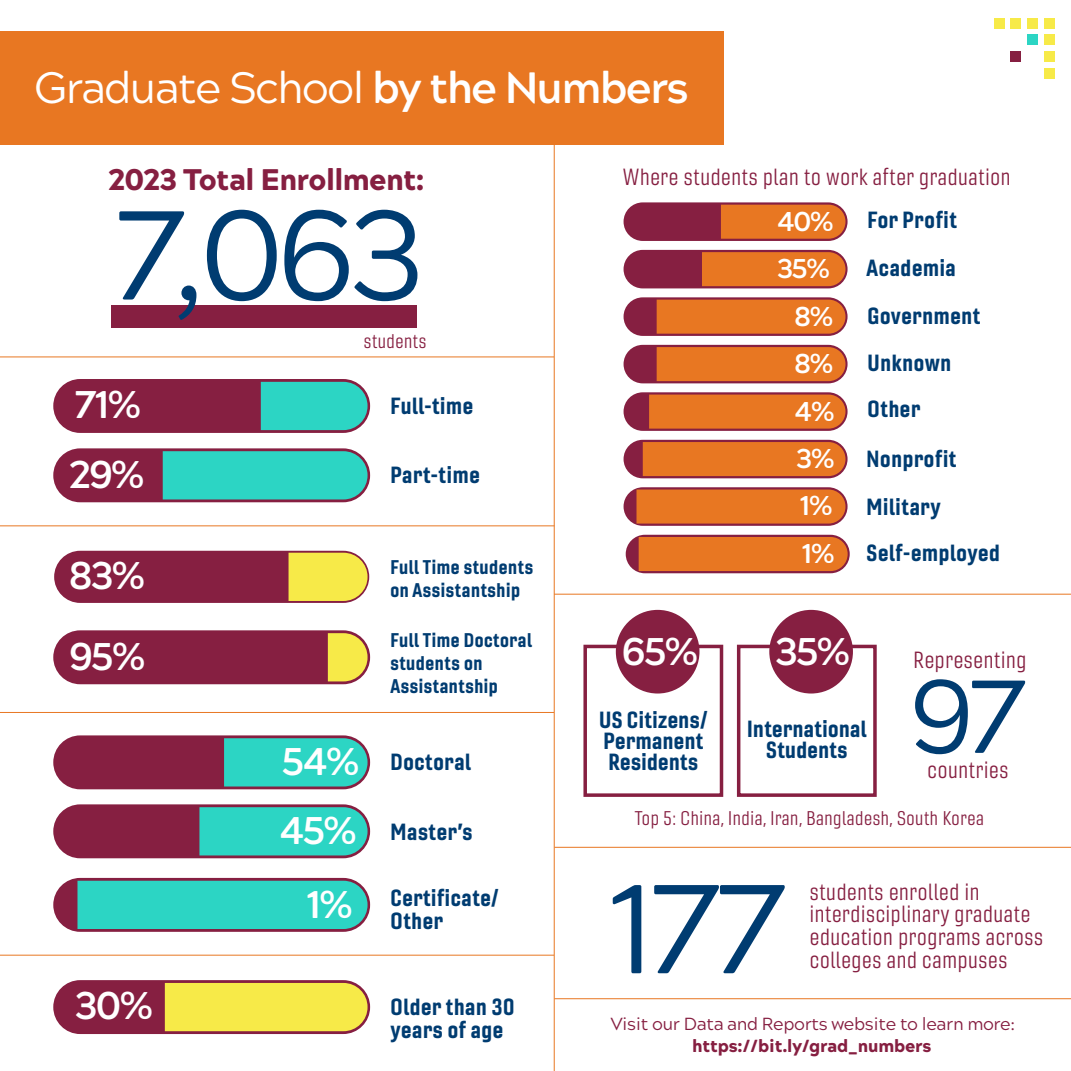
<style>
.page{position:relative;width:1071px;height:1071px;background:#fff}
.page>*{position:absolute;margin:0;border:0;box-sizing:border-box;transform-origin:0 0}
.t1{font:126px "Acherus Grotesque";letter-spacing:-.04em;color:#003c71}
.t2{font:103.25px "Acherus Grotesque";color:#003c71}
.t3{font:43.75px "Acherus Grotesque";letter-spacing:-.04em;color:#fff}
.t4{font:700 38.5px "Acherus Grotesque";letter-spacing:-.04em;color:#fff}
.t5{font:900 29.75px "Acherus Grotesque";letter-spacing:-.02em;color:#861f41}
.t6{font:700 27.12px "Acherus Grotesque";color:#fff}
.t7{font:22.75px/22.8px "Gineso Con Bol";letter-spacing:.03em;color:#003c71}
.t8{font:22.75px/22.8px "Gineso Con Boo";letter-spacing:.03em;color:#861f41}
.t9{font:19.25px/22.8px "Gineso Con Bol";letter-spacing:.03em;color:#003c71}
.t10{font:19.25px "Gineso Con Boo";letter-spacing:.03em;color:#861f41}
.t11{font:17.5px "Acherus Grotesque";letter-spacing:-.02em;color:#861f41}
.t12{font:900 17.5px "Acherus Grotesque";letter-spacing:-.01em;color:#861f41}
.s1{font-weight:700}
</style>
<div class="page">
<div style="left:54px;top:805px;width:315px;height:52px;background:#861f41;border-radius:26px"></div>
<div style="left:53px;top:804px;width:317px;height:54px;border:2px solid #861f41;border-radius:26px"></div>
<div style="left:199px;top:807px;width:169px;height:48px;background:#2cd5c4"></div>
<div style="left:54px;top:449px;width:315px;height:52px;background:#861f41;border-radius:26px"></div>
<div style="left:53px;top:448px;width:317px;height:54px;border:2px solid #861f41;border-radius:26px"></div>
<div style="left:163px;top:451px;width:205px;height:48px;background:#2cd5c4"></div>
<div style="left:0;top:32px;width:723px;height:113px;background:#e87722"></div>
<div style="left:112px;top:306px;width:305px;height:22px;background:#861f41"></div>
<div style="left:54px;top:380px;width:315px;height:52px;background:#861f41;border-radius:26px"></div>
<div style="left:53px;top:379px;width:317px;height:54px;border:2px solid #861f41;border-radius:26px"></div>
<div style="left:261px;top:382px;width:107px;height:48px;background:#2cd5c4"></div>
<div style="left:54px;top:736px;width:315px;height:52px;background:#861f41;border-radius:26px"></div>
<div style="left:53px;top:735px;width:317px;height:54px;border:2px solid #861f41;border-radius:26px"></div>
<svg style="left:224px;top:738px;width:144px;height:49px;background:#33cfc0"></svg>
<div style="left:54px;top:879px;width:315px;height:52px;background:#861f41;border-radius:26px"></div>
<div style="left:53px;top:878px;width:317px;height:54px;border:2px solid #861f41;border-radius:26px"></div>
<div style="left:77px;top:881px;width:291px;height:48px;background:#2cd5c4"></div>
<div style="left:54px;top:551px;width:315px;height:52px;background:#861f41;border-radius:26px"></div>
<svg style="left:289px;top:553px;width:79px;height:48px;background:#f4e54f"></svg>
<div style="left:54px;top:981px;width:315px;height:52px;background:#861f41;border-radius:26px"></div>
<div style="left:53px;top:980px;width:317px;height:54px;border:2px solid #861f41;border-radius:26px"></div>
<div style="left:165px;top:983px;width:203px;height:48px;background:#f7ea48"></div>
<hr style="left:0;top:357px;width:554px;height:1px;background:#e87722">
<hr style="left:0;top:712px;width:554px;height:1px;background:#e87722">
<hr style="left:0;top:955px;width:554px;height:1px;background:#e87722">
<hr style="left:0;top:526px;width:554px;height:1px;background:#e87722">
<div style="left:54px;top:631px;width:315px;height:52px;background:#861f41;border-radius:26px"></div>
<div style="left:53px;top:630px;width:317px;height:54px;border:2px solid #861f41;border-radius:26px"></div>
<svg style="left:328px;top:633px;width:40px;height:48px;background:#efdc53"></svg>
<hr style="left:554px;top:126px;width:1px;height:945px;background:#e87722">
<div style="left:624px;top:203px;width:223px;height:37px;background:#861f41;border-radius:18px"></div>
<div style="left:624px;top:202px;width:224px;height:39px;border:2px solid #861f41;border-radius:18px"></div>
<div style="left:721px;top:205px;width:124px;height:34px;background:#e87722"></div>
<div style="left:624px;top:251px;width:223px;height:37px;background:#861f41;border-radius:18px"></div>
<div style="left:624px;top:250px;width:224px;height:38px;border:2px solid #861f41;border-radius:18px"></div>
<div style="left:702px;top:252px;width:143px;height:34px;background:#e87722"></div>
<div style="left:624px;top:298px;width:223px;height:37px;background:#861f41;border-radius:18px"></div>
<div style="left:624px;top:297px;width:224px;height:39px;border:2px solid #861f41;border-radius:18px"></div>
<div style="left:657px;top:300px;width:188px;height:34px;background:#e87722"></div>
<div style="left:624px;top:346px;width:223px;height:37px;background:#861f41;border-radius:18px"></div>
<div style="left:624px;top:345px;width:224px;height:38px;border:2px solid #861f41;border-radius:18px"></div>
<div style="left:657px;top:347px;width:188px;height:34px;background:#e87722"></div>
<div style="left:624px;top:393px;width:223px;height:37px;background:#861f41;border-radius:18px"></div>
<div style="left:624px;top:392px;width:224px;height:39px;border:2px solid #861f41;border-radius:18px"></div>
<div style="left:649px;top:395px;width:196px;height:34px;background:#e87722"></div>
<div style="left:624px;top:441px;width:223px;height:36px;background:#861f41;border-radius:18px"></div>
<div style="left:624px;top:440px;width:224px;height:38px;border:2px solid #861f41;border-radius:18px"></div>
<div style="left:643px;top:442px;width:202px;height:34px;background:#e87722"></div>
<div style="left:624px;top:488px;width:223px;height:37px;background:#861f41;border-radius:18px"></div>
<div style="left:624px;top:487px;width:224px;height:39px;border:2px solid #861f41;border-radius:18px"></div>
<div style="left:637px;top:490px;width:208px;height:34px;background:#e87722"></div>
<div style="left:627px;top:536px;width:222px;height:36px;background:#861f41;border-radius:18px"></div>
<div style="left:626px;top:535px;width:224px;height:38px;border:2px solid #861f41;border-radius:18px"></div>
<div style="left:639px;top:537px;width:209px;height:34px;background:#e87722"></div>
<hr style="left:554px;top:594px;width:517px;height:1px;background:#e87722">
<div style="left:1044px;top:18px;width:11px;height:10px;background:#f7ea48"></div>
<div style="left:1027px;top:18px;width:11px;height:10px;background:#f7ea48"></div>
<div style="left:1011px;top:18px;width:10px;height:10px;background:#f7ea48"></div>
<div style="left:994px;top:18px;width:10px;height:10px;background:#f7ea48"></div>
<div style="left:1044px;top:35px;width:11px;height:10px;background:#f7ea48"></div>
<div style="left:1044px;top:51px;width:11px;height:11px;background:#f7ea48"></div>
<div style="left:1044px;top:68px;width:11px;height:11px;background:#f7ea48"></div>
<div style="left:1027px;top:35px;width:11px;height:10px;background:#2cd5c4"></div>
<div style="left:1011px;top:51px;width:10px;height:10px;background:#861f41"></div>
<div style="left:616px;top:610px;width:83px;height:84px;background:#861f41;border-radius:50%"></div>
<div style="left:583px;top:645px;width:140px;height:152px;border:4px solid #861f41"></div>
<div style="left:769px;top:610px;width:84px;height:84px;background:#861f41;border-radius:50%"></div>
<div style="left:737px;top:645px;width:140px;height:152px;border:4px solid #861f41"></div>
<hr style="left:554px;top:847px;width:517px;height:1px;background:#e87722">
<hr style="left:554px;top:998px;width:517px;height:1px;background:#e87722">
<p class="t3" style="left:34px;top:51px;width:656px">Graduate School <span class="s1">by the Numbers</span></p>
<p class="t5" style="left:109px;top:153px;width:317px">2023 Total Enrollment:</p>
<p class="t1" style="left:115px;top:149px;width:309px">7,063</p>
<p class="t4" style="left:75px;top:372px;width:68px">71%</p>
<p class="t4" style="left:69px;top:441px;width:77px">29%</p>
<p class="t4" style="left:69px;top:543px;width:77px">83%</p>
<p class="t10" style="left:364px;top:330px;width:64px">students</p>
<p class="t7" style="left:390px;top:394px;width:84px">Full-time</p>
<p class="t7" style="left:390px;top:463px;width:91px">Part-time</p>
<p class="t9" style="left:390px;top:555px;width:144px">Full Time students on Assistantship</p>
<p class="t4" style="left:69px;top:623px;width:78px">95%</p>
<p class="t9" style="left:390px;top:629px;width:143px">Full Time Doctoral students on</p>
<p class="t9" style="left:390px;top:674px;width:109px">Assistantship</p>
<p class="t4" style="left:282px;top:728px;width:79px">54%</p>
<p class="t4" style="left:279px;top:798px;width:79px">45%</p>
<p class="t7" style="left:390px;top:750px;width:82px">Doctoral</p>
<p class="t7" style="left:390px;top:820px;width:84px">Master’s</p>
<p class="t4" style="left:75px;top:973px;width:80px">30%</p>
<p class="t4" style="left:307px;top:871px;width:48px">1%</p>
<p class="t7" style="left:390px;top:886px;width:110px">Certificate/<br>Other</p>
<p class="t7" style="left:390px;top:995px;width:126px">Older than 30 years of age</p>
<p class="t8" style="left:623px;top:165px;width:389px">Where students plan to work after graduation</p>
<p class="t6" style="left:777px;top:198px;width:58px">40%</p>
<p class="t7" style="left:868px;top:209px;width:91px">For Profit</p>
<p class="t6" style="left:777px;top:245px;width:54px">35%</p>
<p class="t6" style="left:795px;top:293px;width:40px">8%</p>
<p class="t6" style="left:795px;top:340px;width:40px">8%</p>
<p class="t6" style="left:795px;top:388px;width:41px">4%</p>
<p class="t6" style="left:796px;top:435px;width:40px">3%</p>
<p class="t6" style="left:800px;top:483px;width:34px">1%</p>
<p class="t6" style="left:802px;top:530px;width:34px">1%</p>
<p class="t7" style="left:867px;top:256px;width:91px">Academia</p>
<p class="t7" style="left:868px;top:304px;width:114px">Government</p>
<p class="t7" style="left:868px;top:352px;width:85px">Unknown</p>
<p class="t7" style="left:868px;top:397px;width:54px">Other</p>
<p class="t7" style="left:867px;top:447px;width:91px">Nonprofit</p>
<p class="t7" style="left:867px;top:495px;width:76px">Military</p>
<p class="t7" style="left:867px;top:542px;width:135px">Self-employed</p>
<p class="t4" style="left:622px;top:618px;width:78px">65%</p>
<p class="t4" style="left:775px;top:618px;width:76px">35%</p>
<p class="t8" style="left:914px;top:648px;width:114px">Representing</p>
<p class="t2" style="left:910px;top:630px;width:118px">97</p>
<p class="t8" style="left:928px;top:759px;width:82px">countries</p>
<p class="t10" style="left:635px;top:806px;width:351px">Top 5: China, India, Iran, Bangladesh, South Korea</p>
<p class="t7" style="left:599px;top:709px;width:110px">US Citizens/</p>
<p class="t7" style="left:603px;top:730px;width:101px;line-height:21px">Permanent<br>Residents</p>
<p class="t7" style="left:747px;top:718px;width:121px;line-height:21px;text-align:center">International<br>Students</p>
<p class="t1" style="left:609px;top:823px;width:180px">177</p>
<p class="t8" style="left:810px;top:880px;width:171px">students enrolled in</p>
<p class="t8" style="left:810px;top:903px;width:235px">interdisciplinary graduate education programs across colleges and campuses</p>
<p class="t11" style="left:610px;top:1009px;width:406px">Visit our Data and Reports website to learn more:</p>
<p class="t12" style="left:692px;top:1030px;width:241px">https://bit.ly/grad_numbers</p>
</div>
